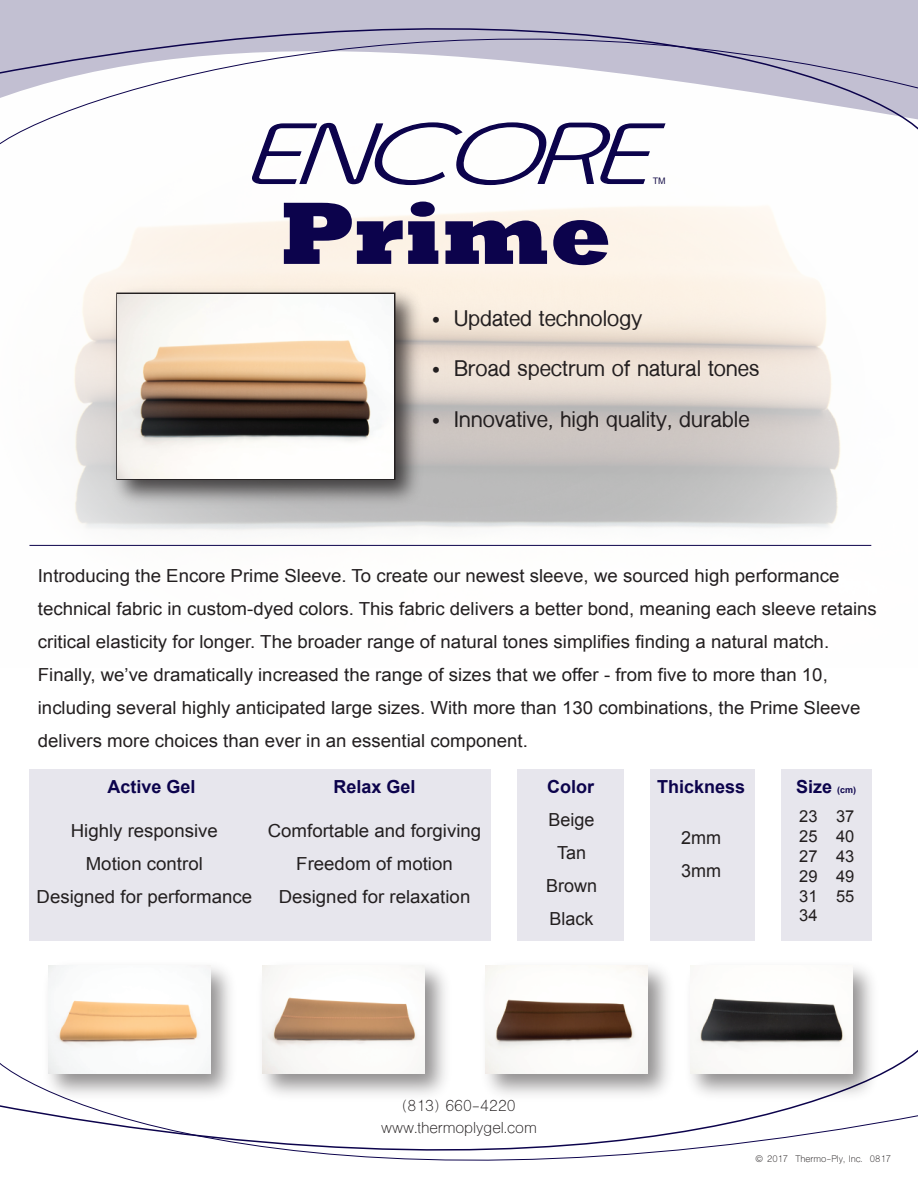
<style>
.page{position:relative;width:918px;height:1188px;background:#fff}
.page>*{position:absolute;margin:0;border:0;box-sizing:border-box;transform-origin:0 0}
.t1{font:italic 101.55px "Asenine Wide";color:#0c034c}
.t2{font:800 90px "Rockwell";color:#0c034c}
.t3{font:700 21px "Shree Dev 0714";color:#231f20}
.t4{font:18px/33px "Arial";color:#231f20;text-align:center;scale:1.04 1}
.t5{font:700 18px "Arial";color:#0c034c}
.t6{font:18px/33px "Arial";color:#231f20;text-align:center}
.t7{font:16.5px/19.8px "Arial";color:#231f20;text-align:justify}
.t8{font:15px "Shree Dev 0714";color:#231f20}
.t9{font:9px "Shree Dev 0714";color:#231f20}
.t10{font:9px "Arial";color:#18104a}
.s1{font-size:9px}
</style>
<div class="page">
<svg style="left:29px;top:206px;width:843px;height:340px"></svg>
<div style="left:781px;top:769px;width:90px;height:172px;background:#e7e6ed"></div>
<hr style="left:29px;top:545px;width:842px;height:1px;background:#0c034c">
<svg style="left:0;top:1050px;width:918px;height:111px"></svg>
<div style="left:518px;top:769px;width:106px;height:172px;background:#e7e6ed"></div>
<div style="left:650px;top:769px;width:104px;height:172px;background:#e7e6ed"></div>
<div style="left:29px;top:770px;width:462px;height:171px;background:#e7e6ed"></div>
<img style="left:36px;top:965px;width:207px;height:142px">
<img style="left:48px;top:966px;width:162px;height:108px">
<img style="left:681px;top:965px;width:204px;height:142px">
<img style="left:690px;top:966px;width:162px;height:108px">
<img style="left:250px;top:965px;width:208px;height:142px">
<img style="left:263px;top:966px;width:162px;height:108px">
<img style="left:474px;top:965px;width:207px;height:142px">
<img style="left:486px;top:966px;width:162px;height:108px">
<svg style="left:252px;top:122px;width:414px;height:64px"></svg>
<img style="left:104px;top:281px;width:325px;height:232px">
<svg style="left:116px;top:293px;width:279px;height:187px"></svg>
<img style="left:118px;top:294px;width:276px;height:184px">
<svg style="left:0;top:0;width:918px;height:121px;fill:#c2c0d2"></svg>
<h1 class="t1" style="left:248px;top:102px;width:437px">ENCORE</h1>
<p class="t10" style="left:653px;top:175px;width:14px">TM</p>
<h2 class="t2" style="left:280px;top:182px;width:334px">Prime</h2>
<p class="t3" style="left:432px;top:307px;width:212px">• Updated technology</p>
<p class="t3" style="left:432px;top:357px;width:329px">• Broad spectrum of natural tones</p>
<p class="t3" style="left:432px;top:407px;width:319px">• Innovative, high quality, durable</p>
<p class="t4" style="left:38px;top:559px;width:808px;text-align:left">Introducing the Encore Prime Sleeve. To create our newest sleeve, we sourced high performance technical fabric in custom-dyed colors. This fabric delivers a better bond, meaning each sleeve retains critical elasticity for longer. The broader range of natural tones simplifies finding a natural match.<br>Finally, we’ve dramatically increased the range of sizes that we offer - from five to more than 10, including several highly anticipated large sizes. With more than 130 combinations, the Prime Sleeve delivers more choices than ever in an essential component.</p>
<p class="t5" style="left:108px;top:775px;width:90px">Active Gel</p>
<p class="t4" style="left:37px;top:815px;width:209px">Highly responsive<br>Motion control<br>Designed for performance</p>
<p class="t5" style="left:334px;top:775px;width:84px">Relax Gel</p>
<p class="t5" style="left:796px;top:775px;width:62px">Size <span class="s1">(cm)</span></p>
<p class="t5" style="left:547px;top:775px;width:48px">Color</p>
<p class="t6" style="left:546px;top:803px;width:53px">Beige<br>Tan<br>Brown<br>Black</p>
<p class="t5" style="left:657px;top:775px;width:90px">Thickness</p>
<p class="t6" style="left:681px;top:821px;width:42px;text-align:left">2mm<br>3mm</p>
<p class="t7" style="left:799px;top:807px;width:20px">23<br>25<br>27<br>29<br>31<br>34</p>
<p class="t7" style="left:836px;top:807px;width:20px">37<br>40<br>43<br>49<br>55</p>
<p class="t4" style="left:268px;top:815px;width:207px">Comfortable and forgiving<br>Freedom of motion<br>Designed for relaxation</p>
<p class="t8" style="left:402px;top:1097px;width:115px">(813) 660-4220</p>
<p class="t8" style="left:381px;top:1119px;width:157px">www.thermoplygel.com</p>
<p class="t9" style="left:755px;top:1153px;width:137px">© 2017 Thermo-Ply, Inc. 0817</p>
</div>
